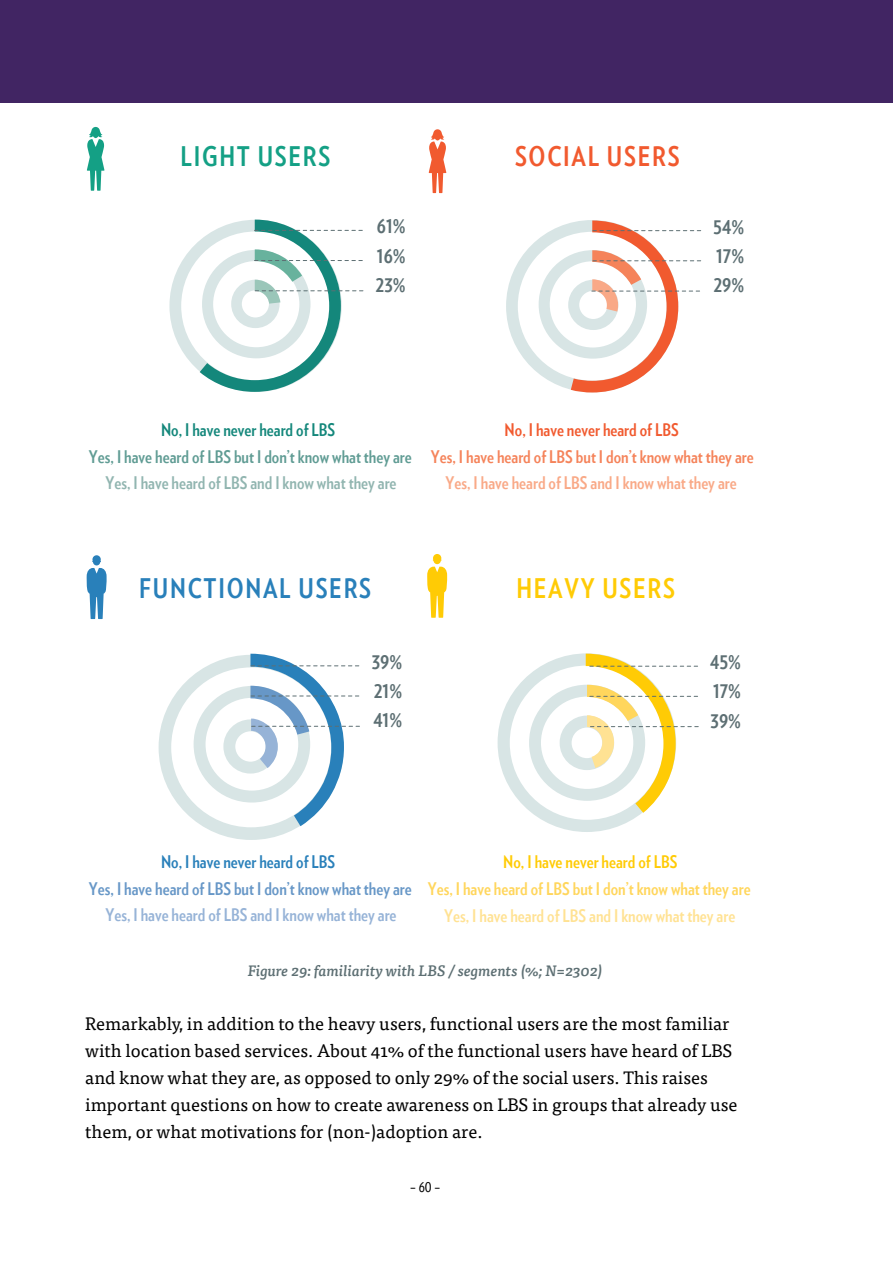
<style>
.page{position:relative;width:893px;height:1263px;background:#fff}
.page>*{position:absolute;margin:0;border:0;box-sizing:border-box;transform-origin:0 0}
.t1{font:700 27px "Verlag Condensed";letter-spacing:.065em;color:#2980ba}
.t2{font:700 27px "Verlag Condensed";letter-spacing:.065em;color:#f15a2f}
.t3{font:700 27px "Verlag Condensed";letter-spacing:.065em;color:#14a085}
.t4{font:700 27px "Verlag Condensed";letter-spacing:.065em;color:#ffcb05}
.t5{font:700 20.85px/29.2px "Verlag Condensed";color:#5d6f73;text-align:justify}
.t6{font:18px/27px "Tisa OT";color:#000}
.t7{font:700 17.4px "Verlag Condensed";color:#609c94}
.t8{font:700 17.4px "Verlag Condensed";color:#f5835a}
.t9{font:700 17.4px "Verlag Condensed";color:#6797c7}
.t10{font:700 17.4px "Verlag Condensed";color:#ffd65c}
.t11{font:700 17.4px "Verlag Condensed";color:#91b5b0}
.t12{font:700 17.4px "Verlag Condensed";color:#f9a987}
.t13{font:700 17.4px "Verlag Condensed";color:#96b3d7}
.t14{font:700 17.4px "Verlag Condensed";color:#ffe293}
.t15{font:700 17.4px "Verlag Condensed";color:#14877b}
.t16{font:700 17.4px "Verlag Condensed";color:#f15a2f}
.t17{font:700 17.4px "Verlag Condensed";color:#2980ba}
.t18{font:700 17.4px "Verlag Condensed";color:#ffcb05}
.t19{font:italic 500 15px "Tisa OT";color:#5d6f73}
.t20{font:15px "Verlag Condensed";color:#000}
</style>
<div class="page">
<div style="left:0;top:0;width:893px;height:103px;background:#412563"></div>
<div style="left:169px;top:220px;width:173px;height:172px;border:12px solid #d8e5e5;border-radius:50%"></div>
<svg style="left:200px;top:220px;width:164px;height:172px"></svg>
<div style="left:568px;top:280px;width:50px;height:50px;border:11px solid #d8e5e5;border-radius:50%"></div>
<div style="left:539px;top:250px;width:108px;height:109px;border:11px solid #d8e5e5;border-radius:50%"></div>
<div style="left:506px;top:220px;width:172px;height:172px;border:12px solid #d8e5e5;border-radius:50%"></div>
<svg style="left:571px;top:220px;width:131px;height:172px"></svg>
<div style="left:223px;top:719px;width:55px;height:54px;border:12px solid #d8e5e5;border-radius:50%"></div>
<div style="left:194px;top:686px;width:116px;height:116px;border:12px solid #d8e5e5;border-radius:50%"></div>
<div style="left:159px;top:655px;width:185px;height:185px;border:13px solid #d8e5e5;border-radius:50%"></div>
<svg style="left:250px;top:654px;width:110px;height:172px"></svg>
<div style="left:560px;top:716px;width:54px;height:54px;border:12px solid #d8e5e5;border-radius:50%"></div>
<div style="left:529px;top:685px;width:116px;height:116px;border:12px solid #d8e5e5;border-radius:50%"></div>
<div style="left:498px;top:653px;width:178px;height:179px;border:12px solid #d8e5e5;border-radius:50%"></div>
<svg style="left:586px;top:654px;width:113px;height:159px"></svg>
<svg style="left:427px;top:554px;width:20px;height:64px"></svg>
<svg style="left:86px;top:555px;width:21px;height:64px"></svg>
<svg style="left:429px;top:129px;width:17px;height:64px"></svg>
<svg style="left:87px;top:127px;width:17px;height:64px"></svg>
<h1 class="t3" style="left:181px;top:136px;width:151px">LIGHT USERS</h1>
<h1 class="t2" style="left:515px;top:136px;width:166px">SOCIAL USERS</h1>
<p class="t5" style="left:376px;top:210px;width:31px">61% 16% 23%</p>
<p class="t5" style="left:713px;top:211px;width:32px">54% 17% 29%</p>
<p class="t15" style="left:161px;top:417px;width:176px">No, I have never heard of LBS</p>
<p class="t16" style="left:505px;top:417px;width:176px">No, I have never heard of LBS</p>
<p class="t7" style="left:89px;top:443px;width:324px">Yes, I have heard of LBS but I don’t know what they are</p>
<p class="t11" style="left:105px;top:470px;width:293px">Yes, I have heard of LBS and I know what they are</p>
<p class="t8" style="left:431px;top:444px;width:324px">Yes, I have heard of LBS but I don’t know what they are</p>
<p class="t12" style="left:446px;top:470px;width:293px">Yes, I have heard of LBS and I know what they are</p>
<h1 class="t1" style="left:139px;top:568px;width:233px">FUNCTIONAL USERS</h1>
<h1 class="t4" style="left:516px;top:568px;width:160px">HEAVY USERS</h1>
<p class="t5" style="left:372px;top:646px;width:32px">39% 21% 41%</p>
<p class="t5" style="left:710px;top:646px;width:32px">45% 17% 39%</p>
<p class="t17" style="left:161px;top:849px;width:176px">No, I have never heard of LBS</p>
<p class="t18" style="left:503px;top:849px;width:176px">No, I have never heard of LBS</p>
<p class="t9" style="left:89px;top:875px;width:324px">Yes, I have heard of LBS but I don’t know what they are</p>
<p class="t13" style="left:105px;top:902px;width:293px">Yes, I have heard of LBS and I know what they are</p>
<p class="t10" style="left:428px;top:876px;width:324px">Yes, I have heard of LBS but I don’t know what they are</p>
<p class="t14" style="left:444px;top:902px;width:293px">Yes, I have heard of LBS and I know what they are</p>
<p class="t19" style="left:248px;top:962px;width:356px">Figure 29: familiarity with LBS / segments (%; N=2302)</p>
<p class="t6" style="left:85px;top:1010px;width:654px">Remarkably, in addition to the heavy users, functional users are the most familiar with location based services. About 41% of the functional users have heard of LBS and know what they are, as opposed to only 29% of the social users. This raises important questions on how to create awareness on LBS in groups that already use them, or what motivations for (non-)adoption are.</p>
<p class="t20" style="left:410px;top:1176px;width:32px">– 60 –</p>
</div>
